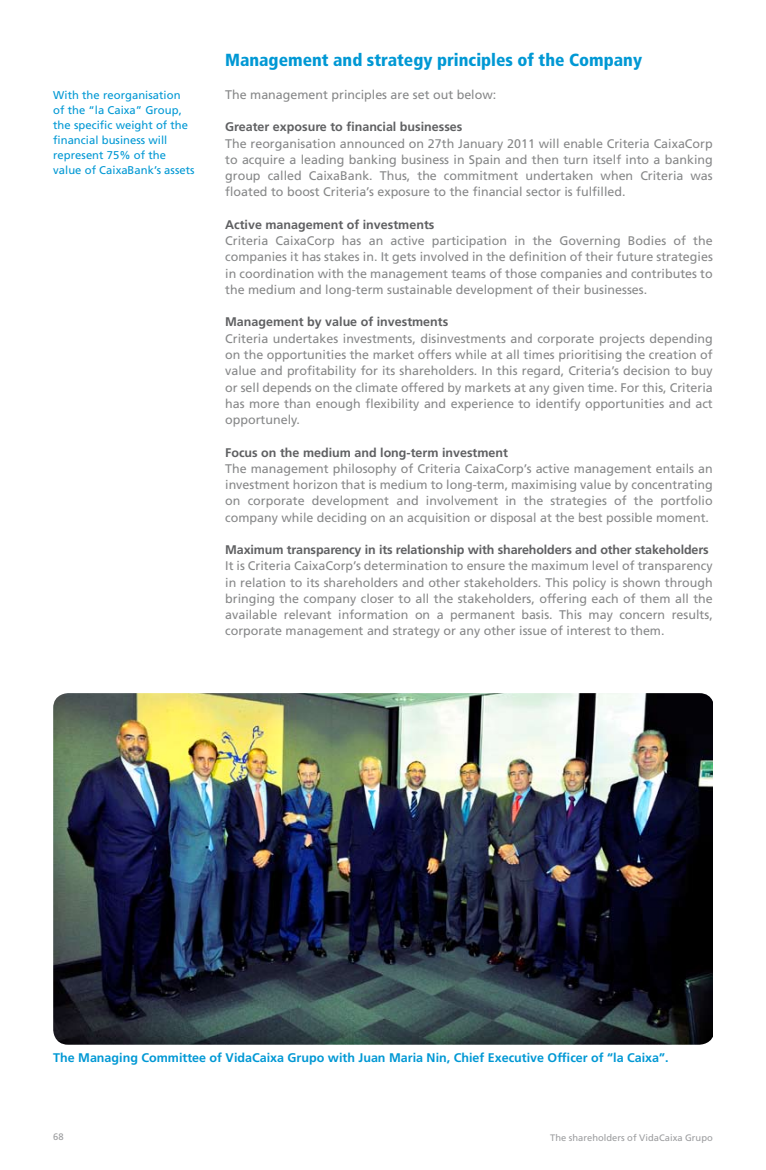
<style>
.page{position:relative;width:766px;height:1170px;background:#fff}
.page>*{position:absolute;margin:0;border:0;box-sizing:border-box;transform-origin:0 0}
.t1{font:900 condensed 17.5px "Frutiger LT Std";color:#0098d4}
.t2{font:12.5px/16.2px "Frutiger LT Std";color:#878889;text-align:justify}
.t3{font:700 12.5px "Frutiger LT Std";color:#5f6062}
.t4{font:700 12.5px "Frutiger LT Std";color:#0098d4}
.t5{font:11.25px/15px "Frutiger LT Std";letter-spacing:.005em;color:#0098d4}
.t6{font:9.38px "Frutiger LT Std";color:#9c9d9f}
</style>
<div class="page">
<img style="left:53px;top:693px;width:659px;height:351px">
<p class="t5" style="left:53px;top:88px;width:143px">With the reorganisation of the “la Caixa” Group, the specific weight of the financial business will represent 75% of the value of CaixaBank’s assets</p>
<h1 class="t1" style="left:225px;top:50px;width:418px">Management and strategy principles of the Company</h1>
<p class="t2" style="left:225px;top:86px;width:272px">The management principles are set out below:</p>
<p class="t3" style="left:225px;top:120px;width:239px">Greater exposure to financial businesses</p>
<p class="t2" style="left:225px;top:135px;width:489px">The reorganisation announced on 27th January 2011 will enable Criteria CaixaCorp to acquire a leading banking business in Spain and then turn itself into a banking group called CaixaBank. Thus, the commitment undertaken when Criteria was floated to boost Criteria’s exposure to the financial sector is fulfilled.</p>
<p class="t3" style="left:225px;top:217px;width:211px">Active management of investments</p>
<p class="t2" style="left:225px;top:233px;width:489px">Criteria CaixaCorp has an active participation in the Governing Bodies of the companies it has stakes in. It gets involved in the definition of their future strategies in coordination with the management teams of those companies and contributes to the medium and long-term sustainable development of their businesses.</p>
<p class="t3" style="left:225px;top:315px;width:224px">Management by value of investments</p>
<p class="t2" style="left:225px;top:330px;width:489px">Criteria undertakes investments, disinvestments and corporate projects depending on the opportunities the market offers while at all times prioritising the creation of value and profitability for its shareholders. In this regard, Criteria’s decision to buy or sell depends on the climate offered by markets at any given time. For this, Criteria has more than enough flexibility and experience to identify opportunities and act opportunely.</p>
<p class="t3" style="left:225px;top:445px;width:284px">Focus on the medium and long-term investment</p>
<p class="t2" style="left:225px;top:460px;width:489px">The management philosophy of Criteria CaixaCorp’s active management entails an investment horizon that is medium to long-term, maximising value by concentrating on corporate development and involvement in the strategies of the portfolio company while deciding on an acquisition or disposal at the best possible moment.</p>
<p class="t3" style="left:225px;top:542px;width:485px">Maximum transparency in its relationship with shareholders and other stakeholders</p>
<p class="t2" style="left:225px;top:558px;width:489px">It is Criteria CaixaCorp’s determination to ensure the maximum level of transparency in relation to its shareholders and other stakeholders. This policy is shown through bringing the company closer to all the stakeholders, offering each of them all the available relevant information on a permanent basis. This may concern results, corporate management and strategy or any other issue of interest to them.</p>
<p class="t4" style="left:53px;top:1050px;width:616px">The Managing Committee of VidaCaixa Grupo with Juan Maria Nin, Chief Executive Officer of “la Caixa”.</p>
<p class="t6" style="left:53px;top:1131px;width:12px">68</p>
<p class="t6" style="left:550px;top:1132px;width:164px">The shareholders of VidaCaixa Grupo</p>
</div>
